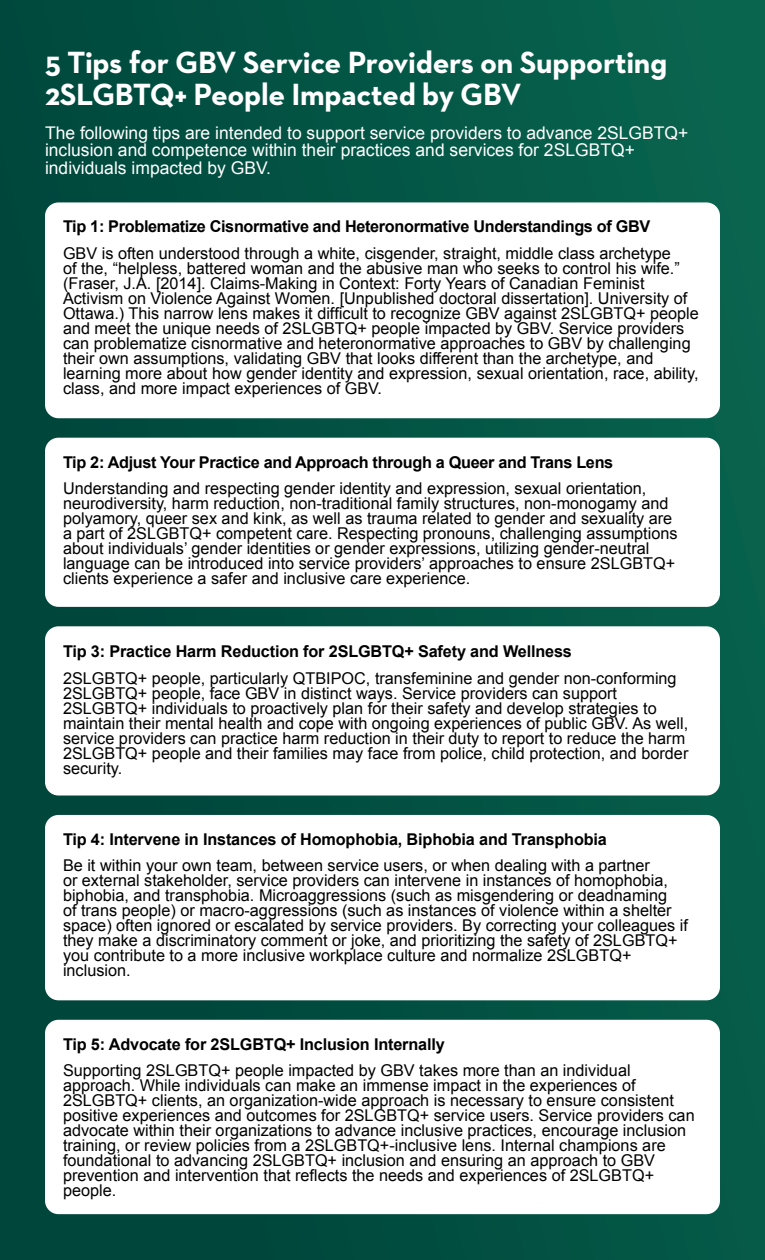
<style>
.page{position:relative;width:765px;height:1260px;background:#fff}
.page>*{position:absolute;margin:0;border:0;box-sizing:border-box;transform-origin:0 0}
.t1{font:700 31.25px/32.5px "Neutraface 2 Text";letter-spacing:-.01em;color:#fff}
.t2{font:17.5px/17.5px "Arial";color:#fff}
.t3{font:16.25px/15px "Arial";color:#000}
.t4{font:700 16.25px "Arial";letter-spacing:-.01em;color:#000}
</style>
<div class="page">
<div style="left:0;top:0;width:765px;height:1260px;background:linear-gradient(to right,#00463b,#09634e)"></div>
<div style="left:45px;top:202px;width:675px;height:216px;background:#fff;border-radius:13px"></div>
<div style="left:45px;top:438px;width:675px;height:169px;background:#fff;border-radius:13px"></div>
<div style="left:45px;top:626px;width:675px;height:170px;background:#fff;border-radius:13px"></div>
<div style="left:45px;top:815px;width:675px;height:185px;background:#fff;border-radius:13px"></div>
<div style="left:45px;top:1020px;width:675px;height:194px;background:#fff;border-radius:13px"></div>
<p class="t1" style="left:45px;top:46px;width:624px">5 Tips for GBV Service Providers on Supporting<br>2SLGBTQ+ People Impacted by GBV</p>
<p class="t2" style="left:45px;top:124px;width:645px">The following tips are intended to support service providers to advance 2SLGBTQ+ inclusion and competence within their practices and services for 2SLGBTQ+ individuals impacted by GBV.</p>
<p class="t4" style="left:63px;top:216px;width:589px">Tip 1: Problematize Cisnormative and Heteronormative Understandings of GBV</p>
<p class="t3" style="left:63px;top:245px;width:637px">GBV is often understood through a white, cisgender, straight, middle class archetype<br>of the, “helpless, battered woman and the abusive man who seeks to control his wife.” (Fraser, J.A. [2014]. Claims-Making in Context: Forty Years of Canadian Feminist Activism on Violence Against Women. [Unpublished doctoral dissertation]. University of Ottawa.) This narrow lens makes it difficult to recognize GBV against 2SLGBTQ+ people and meet the unique needs of 2SLGBTQ+ people impacted by GBV. Service providers can problematize cisnormative and heteronormative approaches to GBV by challenging their own assumptions, validating GBV that looks different than the archetype, and learning more about how gender identity and expression, sexual orientation, race, ability, class, and more impact experiences of GBV.</p>
<p class="t4" style="left:63px;top:451px;width:552px">Tip 2: Adjust Your Practice and Approach through a Queer and Trans Lens</p>
<p class="t3" style="left:63px;top:481px;width:616px">Understanding and respecting gender identity and expression, sexual orientation, neurodiversity, harm reduction, non-traditional family structures, non-monogamy and polyamory, queer sex and kink, as well as trauma related to gender and sexuality are a part of 2SLGBTQ+ competent care. Respecting pronouns, challenging assumptions about individuals’ gender identities or gender expressions, utilizing gender-neutral language can be introduced into service providers’ approaches to ensure 2SLGBTQ+ clients experience a safer and inclusive care experience.</p>
<p class="t4" style="left:63px;top:641px;width:511px">Tip 3: Practice Harm Reduction for 2SLGBTQ+ Safety and Wellness</p>
<p class="t3" style="left:63px;top:671px;width:627px">2SLGBTQ+ people, particularly QTBIPOC, transfeminine and gender non-conforming 2SLGBTQ+ people, face GBV in distinct ways. Service providers can support 2SLGBTQ+ individuals to proactively plan for their safety and develop strategies to maintain their mental health and cope with ongoing experiences of public GBV. As well, service providers can practice harm reduction in their duty to report to reduce the harm 2SLGBTQ+ people and their families may face from police, child protection, and border security.</p>
<p class="t4" style="left:63px;top:828px;width:545px">Tip 4: Intervene in Instances of Homophobia, Biphobia and Transphobia</p>
<p class="t3" style="left:63px;top:858px;width:626px">Be it within your own team, between service users, or when dealing with a partner<br>or external stakeholder, service providers can intervene in instances of homophobia, biphobia, and transphobia. Microaggressions (such as misgendering or deadnaming<br>of trans people) or macro-aggressions (such as instances of violence within a shelter space) often ignored or escalated by service providers. By correcting your colleagues if they make a discriminatory comment or joke, and prioritizing the safety of 2SLGBTQ+ you contribute to a more inclusive workplace culture and normalize 2SLGBTQ+ inclusion.</p>
<p class="t4" style="left:63px;top:1033px;width:383px">Tip 5: Advocate for 2SLGBTQ+ Inclusion Internally</p>
<p class="t3" style="left:63px;top:1063px;width:633px">Supporting 2SLGBTQ+ people impacted by GBV takes more than an individual approach. While individuals can make an immense impact in the experiences of 2SLGBTQ+ clients, an organization-wide approach is necessary to ensure consistent positive experiences and outcomes for 2SLGBTQ+ service users. Service providers can advocate within their organizations to advance inclusive practices, encourage inclusion training, or review policies from a 2SLGBTQ+-inclusive lens. Internal champions are foundational to advancing 2SLGBTQ+ inclusion and ensuring an approach to GBV prevention and intervention that reflects the needs and experiences of 2SLGBTQ+ people.</p>
</div>
